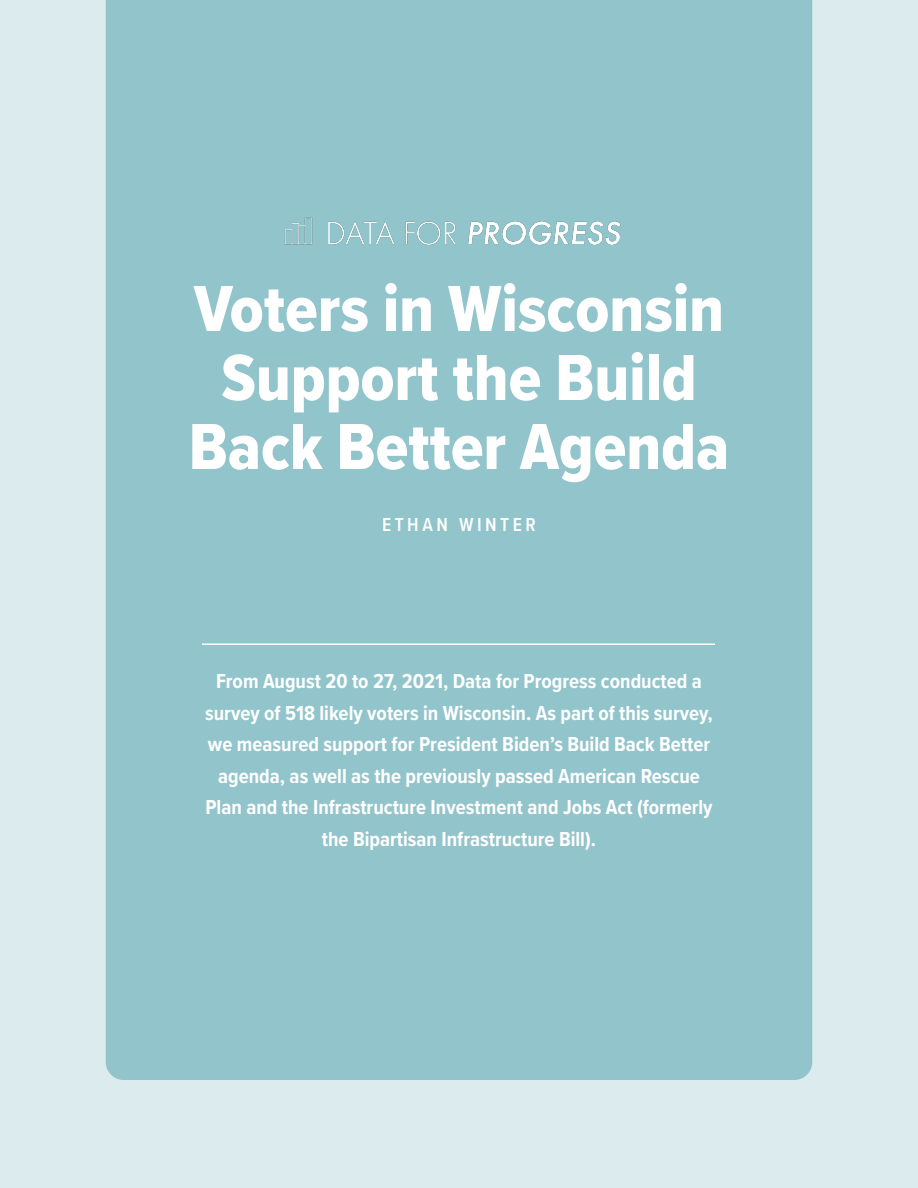
<style>
.page{position:relative;width:918px;height:1188px;background:#dcebed}
.page>*{position:absolute;margin:0;border:0;box-sizing:border-box;transform-origin:0 0}
.t1{font:67.5px/69px "Proxima Nova Cond Extrabld";color:#fff;text-align:center}
.body_copy{font:700 21px/31.5px "Proxima Nova Cond";color:#fff;text-align:center}
.t2{font:600 19.5px "Proxima Nova Cond";letter-spacing:.18em;color:#fff}
</style>
<div class="page">
<div style="left:106px;top:0;width:706px;height:1080px;background:#92c4cb"></div>
<img style="left:280px;top:201px;width:364px;height:58px">
<hr style="left:202px;top:643px;width:513px;height:2px;background:#fff">
<p class="t1" style="left:189px;top:273px;width:542px">Voters in Wisconsin<br>Support the Build<br>Back Better Agenda</p>
<p class="t2" style="left:382px;top:510px;width:155px">ETHAN WINTER</p>
<p class="body_copy" style="left:205px;top:665px;width:509px">From August 20 to 27, 2021, Data for Progress conducted a survey of 518 likely voters in Wisconsin. As part of this survey, we measured support for President Biden’s Build Back Better agenda, as well as the previously passed American Rescue Plan and the Infrastructure Investment and Jobs Act (formerly the Bipartisan Infrastructure Bill).</p>
</div>
